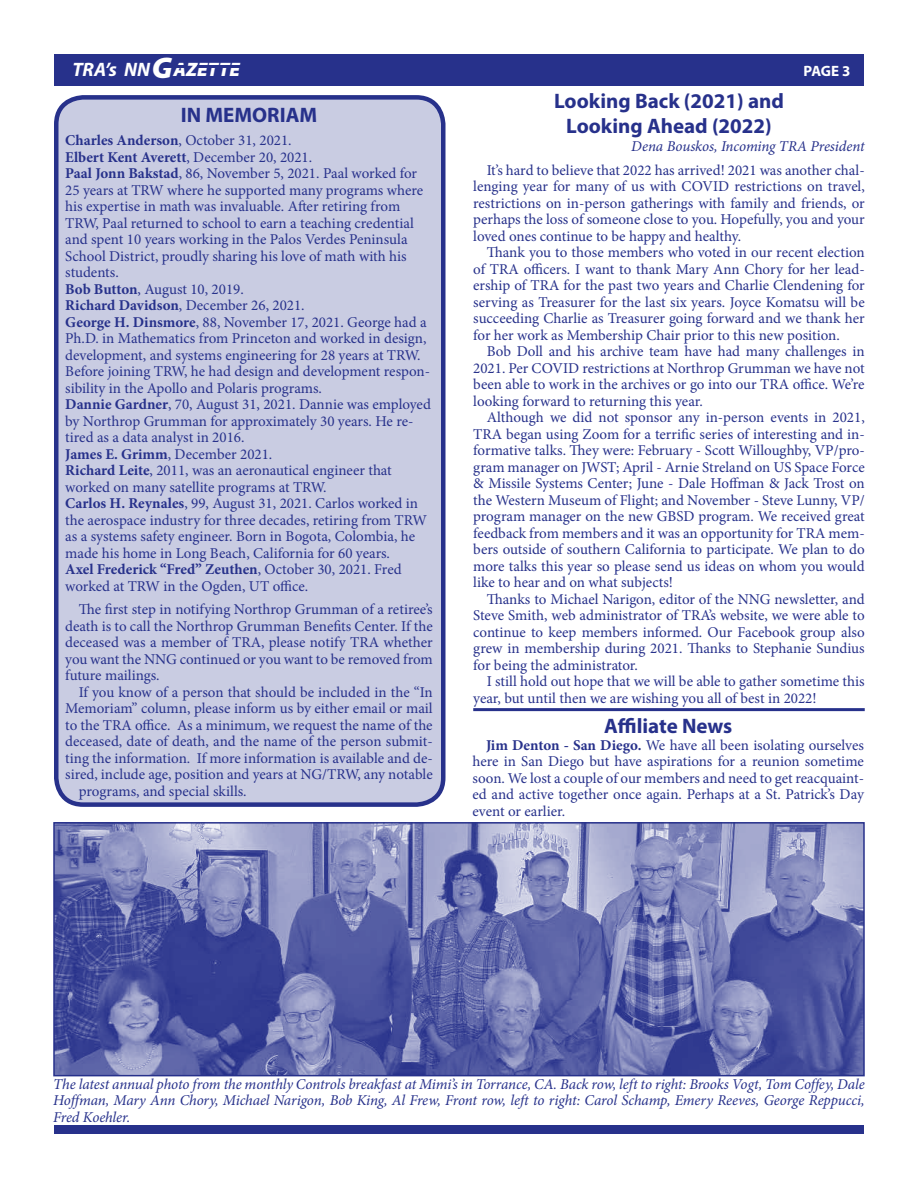
<style>
.page{position:relative;width:918px;height:1188px;background:#fff}
.page>*{position:absolute;margin:0;border:0;box-sizing:border-box;transform-origin:0 0}
.t1{font:700 21px/25.2px "Myriad Pro";color:#27318b;text-align:center}
.t2{font:italic 700 19.5px "Myriad Pro";color:#fff}
.t3{font:15px/16.5px "Minion Pro";letter-spacing:-.005em;color:#27318b}
.t4{font:italic 15px/16.5px "Minion Pro";letter-spacing:-.005em;color:#27318b;text-align:justify}
.t5{font:700 15px "Myriad Pro";color:#fff}
.s1{font-weight:900;font-size:30px}
.s2{font-weight:900}
.s3{font-weight:700}
.s4{font-style:italic}
</style>
<div class="page">
<div style="left:54px;top:54px;width:810px;height:32px;background:#27318b"></div>
<div style="left:54px;top:1125px;width:810px;height:9px;background:#27318b"></div>
<div style="left:56px;top:97px;width:387px;height:708px;background:#c9cce2;border-radius:27px"></div>
<div style="left:54px;top:95px;width:392px;height:712px;border:4px solid #27318b;border-radius:27px"></div>
<img style="left:56px;top:825px;width:806px;height:248px">
<div style="left:53px;top:822px;width:812px;height:254px;border:2px solid #27318b"></div>
<hr style="left:473px;top:708px;width:392px;height:3px;background:#27318b">
<p class="t2" style="left:72px;top:57px;width:169px">TRA’s NN<span class="s1">G</span><span class="s2">AZETTE</span></p>
<p class="t5" style="left:804px;top:61px;width:48px">PAGE 3</p>
<p class="t1" style="left:181px;top:102px;width:138px">IN MEMORIAM</p>
<p class="t3" style="left:65px;top:132px;width:367px"><span class="s3">Charles Anderson</span>, October 31, 2021.<br><span class="s3">Elbert Kent Averett</span>, December 20, 2021.<br><span class="s3">Paal Jonn Bakstad</span>, 86, November 5, 2021. Paal worked for 25 years at TRW where he supported many programs where his expertise in math was invaluable. After retiring from TRW, Paal returned to school to earn a teaching credential and spent 10 years working in the Palos Verdes Peninsula School District, proudly sharing his love of math with his students.<br><span class="s3">Bob Button</span>, August 10, 2019.<br><span class="s3">Richard Davidson</span>, December 26, 2021.<br><span class="s3">George H. Dinsmore</span>, 88, November 17, 2021. George had a Ph.D. in Mathematics from Princeton and worked in design, development, and systems engineering for 28 years at TRW.<br>Before joining TRW, he had design and development respon&shy;sibility in the Apollo and Polaris programs.<br><span class="s3">Dannie Gardner</span>, 70, August 31, 2021. Dannie was employed by Northrop Grumman for approximately 30 years. He re&shy;tired as a data analyst in 2016.<br><span class="s3">James E. Grimm</span>, December 2021.<br><span class="s3">Richard Leite</span>, 2011, was an aeronautical engineer that worked on many satellite programs at TRW.<br><span class="s3">Carlos H. Reynales</span>, 99, August 31, 2021. Carlos worked in the aerospace industry for three decades, retiring from TRW as a systems safety engineer. Born in Bogota, Colombia, he made his home in Long Beach, California for 60 years.<br><span class="s3">Axel Frederick “Fred” Zeuthen</span>, October 30, 2021. Fred worked at TRW in the Ogden, UT office.</p>
<p class="t3" style="left:79px;top:601px;width:356px">The first step in notifying Northrop Grumman of a retiree’s</p>
<p class="t3" style="left:65px;top:618px;width:369px">death is to call the Northrop Grumman Benefits Center. If the</p>
<p class="t3" style="left:65px;top:634px;width:369px">deceased was a member of TRA, please notify TRA whether</p>
<p class="t3" style="left:65px;top:651px;width:369px">you want the NNG continued or you want to be removed from</p>
<p class="t3" style="left:65px;top:667px;width:96px">future mailings.</p>
<p class="t3" style="left:79px;top:684px;width:356px">If you know of a person that should be included in the “In</p>
<p class="t3" style="left:65px;top:700px;width:369px">Memoriam” column, please inform us by either email or mail</p>
<p class="t3" style="left:65px;top:717px;width:369px">to the TRA office. As a minimum, we request the name of the</p>
<p class="t3" style="left:65px;top:733px;width:369px">deceased, date of death, and the name of the person submit-</p>
<p class="t3" style="left:65px;top:750px;width:369px">ting the information. If more information is available and de-</p>
<p class="t3" style="left:65px;top:766px;width:369px">sired, include age, position and years at NG/TRW, any notable</p>
<p class="t3" style="left:79px;top:783px;width:169px">programs, and special skills.</p>
<p class="t1" style="left:554px;top:88px;width:231px">Looking Back (2021) and<br>Looking Ahead (2022)</p>
<p class="t3" style="left:487px;top:135px;width:379px;line-height:23.2px;text-align:right"><span class="s4">Dena Bouskos, Incoming TRA President<br></span>It’s hard to believe that 2022 has arrived! 2021 was another chal-</p>
<p class="t3" style="left:473px;top:178px;width:393px">lenging year for many of us with COVID restrictions on travel,</p>
<p class="t3" style="left:473px;top:195px;width:393px">restrictions on in-person gatherings with family and friends, or</p>
<p class="t3" style="left:473px;top:211px;width:393px">perhaps the loss of someone close to you. Hopefully, you and your</p>
<p class="t3" style="left:473px;top:228px;width:269px">loved ones continue to be happy and healthy.</p>
<p class="t3" style="left:487px;top:244px;width:380px">Thank you to those members who voted in our recent election</p>
<p class="t3" style="left:473px;top:261px;width:393px">of TRA officers. I want to thank Mary Ann Chory for her lead-</p>
<p class="t3" style="left:473px;top:277px;width:393px">ership of TRA for the past two years and Charlie Clendening for</p>
<p class="t3" style="left:473px;top:294px;width:393px">serving as Treasurer for the last six years. Joyce Komatsu will be</p>
<p class="t3" style="left:473px;top:310px;width:393px">succeeding Charlie as Treasurer going forward and we thank her</p>
<p class="t3" style="left:473px;top:327px;width:368px">for her work as Membership Chair prior to this new position.</p>
<p class="t3" style="left:487px;top:343px;width:379px">Bob Doll and his archive team have had many challenges in</p>
<p class="t3" style="left:473px;top:360px;width:393px">2021. Per COVID restrictions at Northrop Grumman we have not</p>
<p class="t3" style="left:473px;top:376px;width:393px">been able to work in the archives or go into our TRA office. We’re</p>
<p class="t3" style="left:473px;top:393px;width:231px">looking forward to returning this year.</p>
<p class="t3" style="left:487px;top:409px;width:380px">Although we did not sponsor any in-person events in 2021,</p>
<p class="t3" style="left:473px;top:426px;width:393px">TRA began using Zoom for a terrific series of interesting and in-</p>
<p class="t3" style="left:473px;top:442px;width:393px">formative talks. They were: February - Scott Willoughby, VP/pro-</p>
<p class="t3" style="left:473px;top:459px;width:393px">gram manager on JWST; April - Arnie Streland on US Space Force</p>
<p class="t3" style="left:473px;top:475px;width:393px">&amp; Missile Systems Center; June - Dale Hoffman &amp; Jack Trost on</p>
<p class="t3" style="left:473px;top:492px;width:393px">the Western Museum of Flight; and November - Steve Lunny, VP/</p>
<p class="t3" style="left:473px;top:508px;width:393px">program manager on the new GBSD program. We received great</p>
<p class="t3" style="left:473px;top:525px;width:393px">feedback from members and it was an opportunity for TRA mem-</p>
<p class="t3" style="left:473px;top:541px;width:393px">bers outside of southern California to participate. We plan to do</p>
<p class="t3" style="left:473px;top:558px;width:393px">more talks this year so please send us ideas on whom you would</p>
<p class="t3" style="left:473px;top:574px;width:201px">like to hear and on what subjects!</p>
<p class="t3" style="left:487px;top:591px;width:380px">Thanks to Michael Narigon, editor of the NNG newsletter, and</p>
<p class="t3" style="left:473px;top:607px;width:393px">Steve Smith, web administrator of TRA’s website, we were able to</p>
<p class="t3" style="left:473px;top:624px;width:393px">continue to keep members informed. Our Facebook group also</p>
<p class="t3" style="left:473px;top:640px;width:393px">grew in membership during 2021. Thanks to Stephanie Sundius</p>
<p class="t3" style="left:473px;top:657px;width:166px">for being the administrator.</p>
<p class="t3" style="left:487px;top:673px;width:380px">I still hold out hope that we will be able to gather sometime this</p>
<p class="t3" style="left:473px;top:690px;width:345px">year, but until then we are wishing you all of best in 2022!</p>
<p class="t1" style="left:604px;top:713px;width:129px">Affiliate News</p>
<p class="t3" style="left:472px;top:737px;width:393px;text-align:justify;text-indent:14px"><span class="s3">Jim Denton - San Diego.</span> We have all been isolating ourselves here in San Diego but have aspirations for a reunion sometime soon. We lost a couple of our members and need to get reacquaint&shy;ed and active together once again. Perhaps at a St. Patrick’s Day event or earlier.</p>
<p class="t4" style="left:53px;top:1076px;width:813px">The latest annual photo from the monthly Controls breakfast at Mimi’s in Torrance, CA. Back row, left to right: Brooks Vogt, Tom Coffey, Dale Hoffman, Mary Ann Chory, Michael Narigon, Bob King, Al Frew, Front row, left to right: Carol Schamp, Emery Reeves, George Reppucci, Fred Koehler.</p>
</div>
